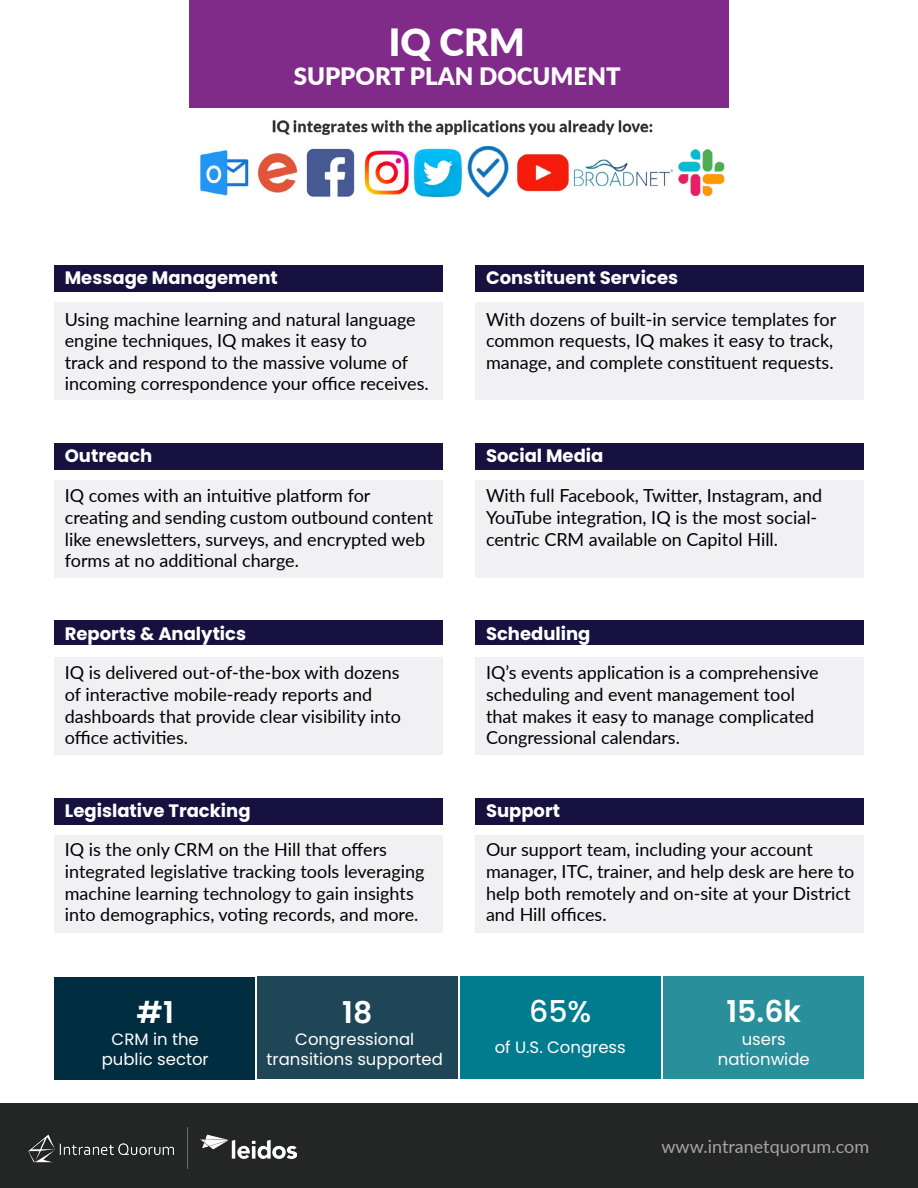
<style>
.page{position:relative;width:918px;height:1188px;background:#fff}
.page>*{position:absolute;margin:0;border:0;box-sizing:border-box;transform-origin:0 0}
.t1{font:900 37.5px "Lato";color:#fff}
.t2{font:600 30px "Poppins";color:#fff}
.t3{font:500 30px "Poppins";color:#fff}
.t4{font:900 24px "Lato";color:#fff}
.t5{font:18px/21.6px "Lato";color:#000}
.t6{font:700 18px "Poppins";color:#fff}
.t7{font:18px "Lato";color:#a7a4a3}
.t8{font:16.5px/19.8px "Poppins";color:#fff;text-align:center}
</style>
<div class="page">
<div style="left:0;top:1103px;width:918px;height:85px;background:#242525"></div>
<img style="left:29px;top:1128px;width:268px;height:40px">
<div style="left:189px;top:0;width:540px;height:108px;background:#802a89"></div>
<div style="left:54px;top:302px;width:389px;height:98px;background:#f1f1f4"></div>
<div style="left:54px;top:265px;width:389px;height:27px;background:#16113f"></div>
<div style="left:475px;top:302px;width:389px;height:98px;background:#f1f1f4"></div>
<div style="left:475px;top:265px;width:389px;height:27px;background:#16113f"></div>
<div style="left:54px;top:658px;width:389px;height:97px;background:#f1f1f4"></div>
<div style="left:54px;top:621px;width:389px;height:24px;background:#16113f"></div>
<div style="left:475px;top:658px;width:389px;height:97px;background:#f1f1f4"></div>
<div style="left:475px;top:621px;width:389px;height:24px;background:#16113f"></div>
<div style="left:54px;top:480px;width:389px;height:97px;background:#f1f1f4"></div>
<div style="left:54px;top:443px;width:389px;height:27px;background:#16113f"></div>
<div style="left:475px;top:480px;width:389px;height:97px;background:#f1f1f4"></div>
<div style="left:475px;top:443px;width:389px;height:27px;background:#16113f"></div>
<div style="left:54px;top:835px;width:389px;height:98px;background:#f1f1f4"></div>
<div style="left:54px;top:798px;width:389px;height:27px;background:#16113f"></div>
<div style="left:475px;top:835px;width:389px;height:98px;background:#f1f1f4"></div>
<div style="left:475px;top:798px;width:389px;height:27px;background:#16113f"></div>
<div style="left:460px;top:977px;width:201px;height:102px;background:#007c8e"></div>
<div style="left:257px;top:977px;width:201px;height:102px;background:#1f4657"></div>
<div style="left:663px;top:977px;width:201px;height:102px;background:#29909b"></div>
<div style="left:54px;top:977px;width:201px;height:102px;background:#002d3f"></div>
<img style="left:200px;top:120px;width:525px;height:78px">
<h1 class="t1" style="left:389px;top:14px;width:138px">IQ CRM</h1>
<h3 class="t4" style="left:294px;top:58px;width:328px">SUPPORT PLAN DOCUMENT</h3>
<p class="t6" style="left:65px;top:268px;width:215px">Message Management</p>
<p class="t6" style="left:486px;top:268px;width:194px">Constituent Services</p>
<p class="t5" style="left:65px;top:307px;width:365px">Using machine learning and natural language engine techniques, IQ makes it easy to<br>track and respond to the massive volume of incoming correspondence your office receives.</p>
<p class="t6" style="left:65px;top:445px;width:89px">Outreach</p>
<p class="t5" style="left:65px;top:484px;width:370px">IQ comes with an intuitive platform for creating and sending custom outbound content like enewsletters, surveys, and encrypted web forms at no additional charge.</p>
<p class="t6" style="left:65px;top:623px;width:183px">Reports &amp; Analytics</p>
<p class="t5" style="left:65px;top:661px;width:338px">IQ is delivered out-of-the-box with dozens of interactive mobile-ready reports and dashboards that provide clear visibility into office activities.</p>
<p class="t6" style="left:65px;top:800px;width:187px">Legislative Tracking</p>
<p class="t5" style="left:65px;top:838px;width:361px">IQ is the only CRM on the Hill that offers integrated legislative tracking tools leveraging machine learning technology to gain insights into demographics, voting records, and more.</p>
<h2 class="t2" style="left:137px;top:995px;width:39px">#1</h2>
<p class="t8" style="left:102px;top:1029px;width:108px">CRM in the public sector</p>
<h2 class="t2" style="left:342px;top:995px;width:32px">18</h2>
<p class="t8" style="left:267px;top:1029px;width:178px">Congressional transitions supported</p>
<p class="t5" style="left:486px;top:307px;width:352px">With dozens of built-in service templates for common requests, IQ makes it easy to track, manage, and complete constituent requests.</p>
<p class="t6" style="left:486px;top:445px;width:119px">Social Media</p>
<p class="t5" style="left:486px;top:484px;width:338px">With full Facebook, Twitter, Instagram, and<br>YouTube integration, IQ is the most social&shy;centric CRM available on Capitol Hill.</p>
<p class="t6" style="left:486px;top:623px;width:106px">Scheduling</p>
<p class="t5" style="left:486px;top:661px;width:334px">IQ’s events application is a comprehensive scheduling and event management tool that makes it easy to manage complicated Congressional calendars.</p>
<p class="t6" style="left:486px;top:800px;width:76px">Support</p>
<p class="t5" style="left:486px;top:838px;width:370px">Our support team, including your account manager, ITC, trainer, and help desk are here to help both remotely and on-site at your District and Hill offices.</p>
<h2 class="t3" style="left:529px;top:994px;width:64px">65%</h2>
<p class="t8" style="left:495px;top:1037px;width:133px">of U.S. Congress</p>
<h2 class="t2" style="left:726px;top:994px;width:76px">15.6k</h2>
<p class="t8" style="left:718px;top:1029px;width:93px">users nationwide</p>
<p class="t7" style="left:661px;top:1134px;width:209px">www.intranetquorum.com</p>
</div>
